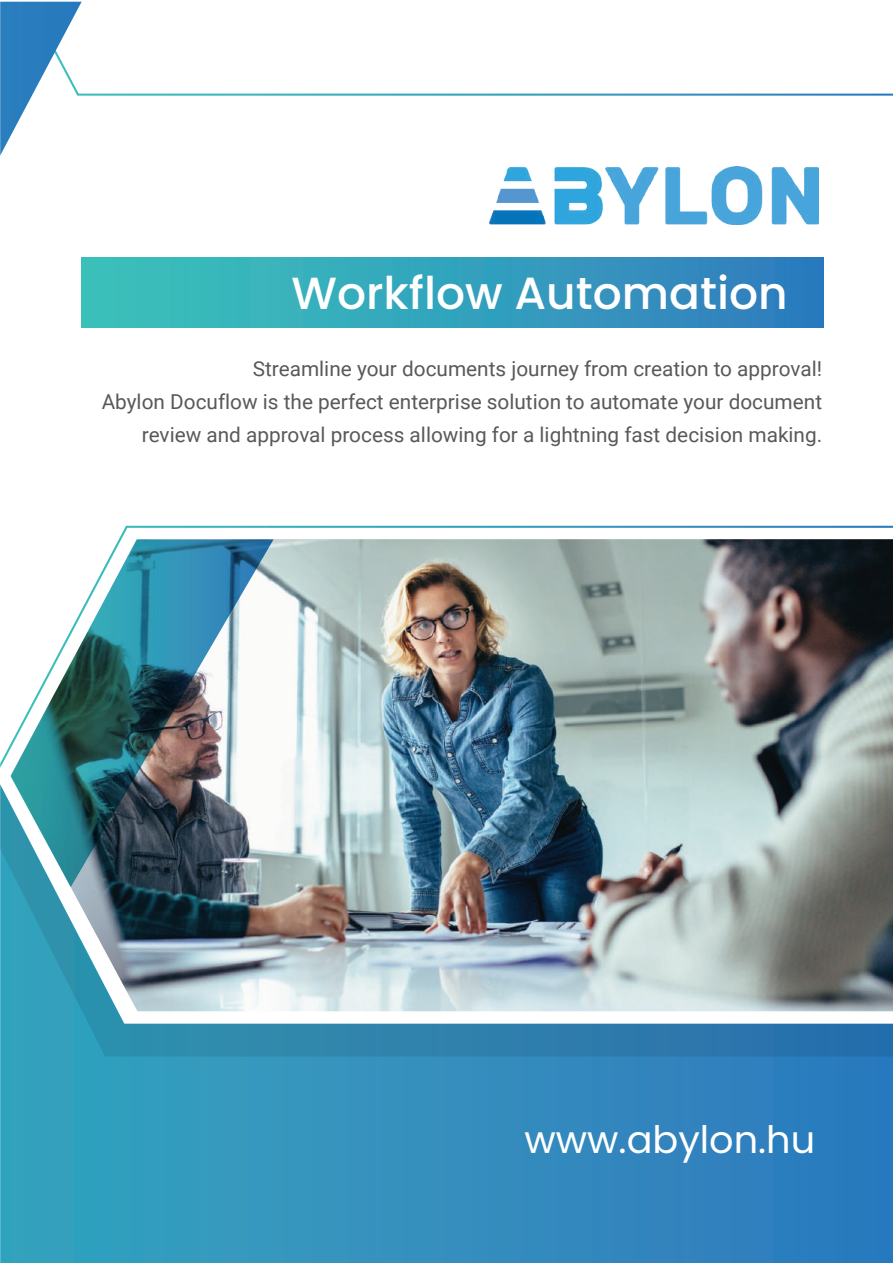
<style>
.page{position:relative;width:893px;height:1263px;background:#fff}
.page>*{position:absolute;margin:0;border:0;box-sizing:border-box;transform-origin:0 0}
.t1{font:500 45px "Poppins";color:#fff}
.t2{font:37.8px "Poppins";color:#fff}
.t3{font:20.55px/32.8px "Roboto";color:#58595b;text-align:right}
</style>
<div class="page">
<img style="left:292px;top:768px;width:601px;height:16px">
<img style="left:0;top:526px;width:893px;height:242px">
<svg style="left:82px;top:93px;width:811px;height:3px;background:#74bcd1"></svg>
<svg style="left:0;top:1056px;width:893px;height:207px;background:#318ebd"></svg>
<img style="left:0;top:784px;width:893px;height:272px">
<div style="left:82px;top:257px;width:742px;height:71px;background:linear-gradient(to right,#3bc5ba,#2e7cbe)"></div>
<svg style="left:0;top:2px;width:82px;height:154px"></svg>
<img style="left:489px;top:166px;width:329px;height:58px">
<img style="left:11px;top:539px;width:263px;height:348px">
<h1 class="t1" style="left:292px;top:267px;width:498px">Workflow Automation</h1>
<p class="t3" style="left:102px;top:351px;width:722px">Streamline your documents journey from creation to approval!<br>Abylon Docuflow is the perfect enterprise solution to automate your document review and approval process allowing for a lightning fast decision making.</p>
<h2 class="t2" style="left:524px;top:1118px;width:292px">www.abylon.hu</h2>
</div>
